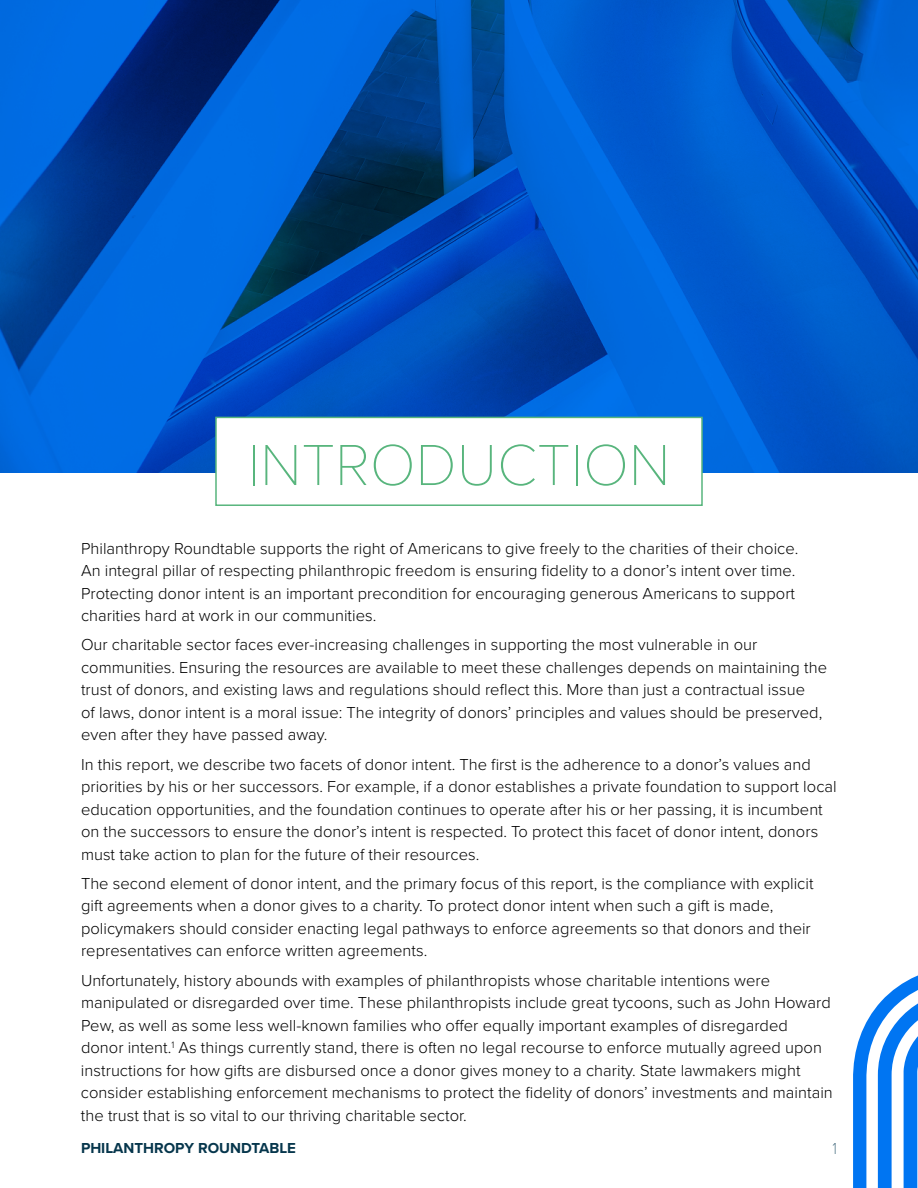
<style>
.page{position:relative;width:918px;height:1188px;background:#fff}
.page>*{position:absolute;margin:0;border:0;box-sizing:border-box;transform-origin:0 0}
.t1{font:100 60px "Proxima Nova T";color:#58b57d}
.t2{font:300 16.5px/22.5px "Proxima Nova";letter-spacing:.005em;color:#000}
.t3{font:100 16.5px "Proxima Nova T";color:#0f4059}
.t4{font:700 15px "Proxima Nova";color:#06364c}
</style>
<div class="page">
<svg style="left:853px;top:975px;width:65px;height:213px"></svg>
<svg style="left:0;top:0;width:918px;height:472px;background:#0056c0"></svg>
<div style="left:216px;top:417px;width:486px;height:88px;background:#fff"></div>
<div style="left:215px;top:417px;width:488px;height:89px;border:2px solid #58b57d"></div>
<h1 class="t1" style="left:248px;top:420px;width:424px">INTRODUCTION</h1>
<p class="t2" style="left:81px;top:536px;width:719px">Philanthropy Roundtable supports the right of Americans to give freely to the charities of their choice.<br>An integral pillar of respecting philanthropic freedom is ensuring fidelity to a donor’s intent over time.<br>Protecting donor intent is an important precondition for encouraging generous Americans to support charities hard at work in our communities.</p>
<p class="t2" style="left:81px;top:633px;width:748px">Our charitable sector faces ever-increasing challenges in supporting the most vulnerable in our communities. Ensuring the resources are available to meet these challenges depends on maintaining the trust of donors, and existing laws and regulations should reflect this. More than just a contractual issue<br>of laws, donor intent is a moral issue: The integrity of donors’ principles and values should be preserved, even after they have passed away.</p>
<p class="t2" style="left:81px;top:752px;width:757px">In this report, we describe two facets of donor intent. The first is the adherence to a donor’s values and priorities by his or her successors. For example, if a donor establishes a private foundation to support local education opportunities, and the foundation continues to operate after his or her passing, it is incumbent on the successors to ensure the donor’s intent is respected. To protect this facet of donor intent, donors must take action to plan for the future of their resources.</p>
<p class="t2" style="left:81px;top:871px;width:734px">The second element of donor intent, and the primary focus of this report, is the compliance with explicit gift agreements when a donor gives to a charity. To protect donor intent when such a gift is made, policymakers should consider enacting legal pathways to enforce agreements so that donors and their representatives can enforce written agreements.</p>
<p class="t2" style="left:81px;top:968px;width:753px">Unfortunately, history abounds with examples of philanthropists whose charitable intentions were manipulated or disregarded over time. These philanthropists include great tycoons, such as John Howard Pew, as well as some less well-known families who offer equally important examples of disregarded donor intent.<sup>1</sup> As things currently stand, there is often no legal recourse to enforce mutually agreed upon instructions for how gifts are disbursed once a donor gives money to a charity. State lawmakers might consider establishing enforcement mechanisms to protect the fidelity of donors’ investments and maintain the trust that is so vital to our thriving charitable sector.</p>
<p class="t4" style="left:81px;top:1136px;width:217px">PHILANTHROPY ROUNDTABLE</p>
<p class="t3" style="left:832px;top:1136px;width:6px">1</p>
</div>
